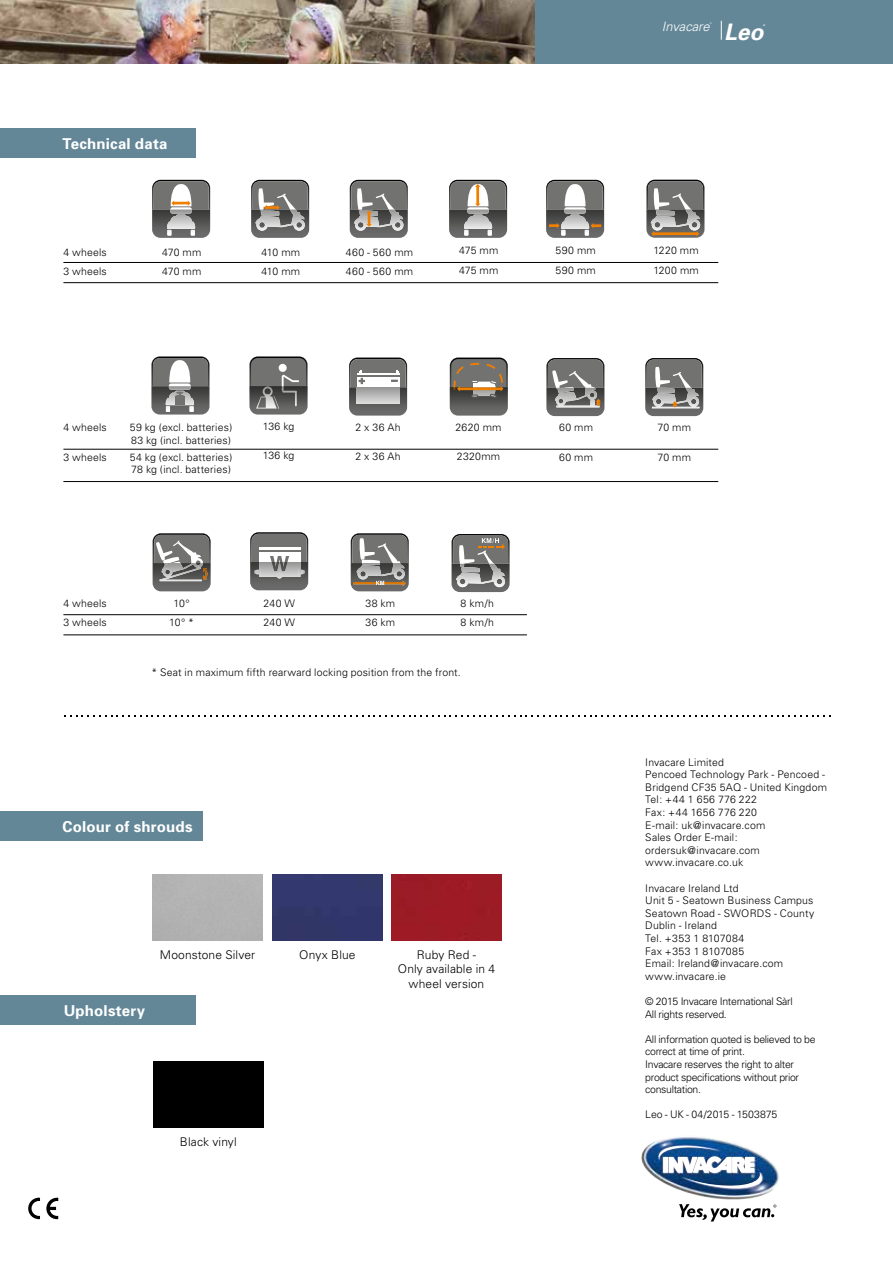
<style>
.page{position:relative;width:893px;height:1263px;background:#fff}
.page>*{position:absolute;margin:0;border:0;box-sizing:border-box;transform-origin:0 0}
.t1{font:italic 700 22.8px "Univers";color:#fff}
.t2{font:700 15px "Univers";letter-spacing:.015em;color:#fff}
.t3{font:italic 300 12.9px "Univers";color:#fff}
.t4{font:300 12px/14.4px "Univers";letter-spacing:.01em;color:#000;text-align:center}
.t5{font:300 10.5px/12.6px "Univers";letter-spacing:.01em;color:#000}
.t6{font:300 10.5px/12.6px "Univers";letter-spacing:-.03em;color:#000}
.t7{font:300 10.5px "Univers";letter-spacing:-.01em;color:#000}
.t8{font:300 10.5px/19.5px "Univers";letter-spacing:.05em;color:#000}
.t9{font:300 10.5px/19.5px "Univers";letter-spacing:-.015em;color:#000}
.t10{font:300 10.5px/19.5px "Univers";letter-spacing:.04em;color:#000}
.t11{font:italic 300 2.25px "Univers";color:#fff}
.t12{font:italic 700 2.25px "Univers";color:#fff}
</style>
<div class="page">
<img style="left:0;top:0;width:536px;height:64px">
<svg style="left:64px;top:716px;width:767px;height:1px"></svg>
<img style="left:641px;top:1137px;width:138px;height:63px">
<img style="left:658px;top:1143px;width:104px;height:48px">
<svg style="left:679px;top:1204px;width:97px;height:17px"></svg>
<div style="left:536px;top:0;width:357px;height:64px;background:#648798"></div>
<svg style="left:721px;top:21px;width:1px;height:19px"></svg>
<div style="left:0;top:128px;width:196px;height:30px;background:#648798"></div>
<div style="left:0;top:811px;width:203px;height:29px;background:#648798"></div>
<hr style="left:63px;top:262px;width:655px;height:1px;background:#000">
<img style="left:155px;top:236px;width:52px;height:2px">
<svg style="left:152px;top:180px;width:58px;height:56px"></svg>
<img style="left:251px;top:231px;width:58px;height:7px">
<svg style="left:251px;top:180px;width:58px;height:51px"></svg>
<img style="left:350px;top:231px;width:58px;height:7px">
<svg style="left:350px;top:180px;width:58px;height:51px"></svg>
<img style="left:452px;top:236px;width:52px;height:2px">
<svg style="left:449px;top:180px;width:58px;height:56px"></svg>
<img style="left:549px;top:236px;width:52px;height:2px">
<svg style="left:546px;top:180px;width:58px;height:56px"></svg>
<img style="left:652px;top:237px;width:47px;height:1px">
<svg style="left:646px;top:180px;width:58px;height:57px"></svg>
<img style="left:154px;top:412px;width:53px;height:2px">
<svg style="left:151px;top:356px;width:58px;height:56px"></svg>
<svg style="left:249px;top:356px;width:59px;height:58px"></svg>
<svg style="left:349px;top:358px;width:58px;height:29px"></svg>
<hr style="left:355px;top:375px;width:46px;height:2px;background:#727271">
<img style="left:349px;top:387px;width:58px;height:29px">
<svg style="left:357px;top:387px;width:43px;height:17px"></svg>
<svg style="left:450px;top:358px;width:58px;height:58px"></svg>
<img style="left:546px;top:407px;width:58px;height:9px">
<svg style="left:546px;top:358px;width:58px;height:49px"></svg>
<img style="left:645px;top:408px;width:58px;height:8px">
<svg style="left:645px;top:358px;width:58px;height:50px"></svg>
<img style="left:250px;top:578px;width:58px;height:12px">
<svg style="left:250px;top:532px;width:58px;height:46px"></svg>
<img style="left:351px;top:586px;width:57px;height:5px">
<svg style="left:351px;top:533px;width:58px;height:53px"></svg>
<img style="left:452px;top:587px;width:57px;height:5px">
<svg style="left:452px;top:534px;width:58px;height:53px"></svg>
<div style="left:272px;top:874px;width:110px;height:66px;background:#33386c"></div>
<div style="left:153px;top:1062px;width:110px;height:66px;background:#000"></div>
<div style="left:0;top:995px;width:196px;height:30px;background:#648798"></div>
<img style="left:153px;top:581px;width:58px;height:10px">
<svg style="left:153px;top:533px;width:58px;height:48px"></svg>
<hr style="left:63px;top:282px;width:655px;height:1px;background:#000">
<hr style="left:63px;top:449px;width:655px;height:1px;background:#000">
<hr style="left:63px;top:481px;width:655px;height:1px;background:#000">
<hr style="left:63px;top:614px;width:464px;height:1px;background:#000">
<hr style="left:63px;top:635px;width:464px;height:1px;background:#000">
<svg style="left:46px;top:1198px;width:12px;height:21px"></svg>
<svg style="left:28px;top:1198px;width:12px;height:21px"></svg>
<div style="left:391px;top:874px;width:110px;height:66px;background:#9b1b25"></div>
<p class="t3" style="left:662px;top:18px;width:49px">Invacare</p>
<p class="t11" style="left:710px;top:22px;width:3px">®</p>
<h1 class="t1" style="left:724px;top:18px;width:41px">Leo</h1>
<p class="t12" style="left:763px;top:24px;width:3px">®</p>
<h2 class="t2" style="left:63px;top:135px;width:106px">Technical data</h2>
<p class="t5" style="left:63px;top:242px;width:45px;line-height:19.5px">4 wheels<br>3 wheels</p>
<p class="t5" style="left:162px;top:242px;width:41px;line-height:19.5px">470 mm<br>470 mm</p>
<p class="t9" style="left:261px;top:242px;width:40px">410 mm<br>410 mm</p>
<p class="t8" style="left:346px;top:242px;width:69px">460 - 560 mm<br>460 - 560 mm</p>
<p class="t5" style="left:459px;top:241px;width:41px;line-height:19.5px">475 mm<br>475 mm</p>
<p class="t10" style="left:556px;top:241px;width:42px">590 mm<br>590 mm</p>
<p class="t5" style="left:653px;top:241px;width:47px;line-height:19.5px">1220 mm<br>1200 mm</p>
<p class="t5" style="left:63px;top:421px;width:45px">4 wheels</p>
<p class="t5" style="left:63px;top:451px;width:45px">3 wheels</p>
<p class="t5" style="left:130px;top:421px;width:104px">59 kg (excl. batteries)<br>83 kg (incl. batteries)</p>
<p class="t5" style="left:130px;top:451px;width:104px">54 kg (excl. batteries)<br>78 kg (incl. batteries)</p>
<p class="t5" style="left:263px;top:420px;width:33px">136 kg</p>
<p class="t5" style="left:263px;top:449px;width:33px">136 kg</p>
<p class="t5" style="left:355px;top:421px;width:47px">2 x 36 Ah</p>
<p class="t5" style="left:355px;top:450px;width:47px">2 x 36 Ah</p>
<p class="t5" style="left:456px;top:421px;width:47px">2620 mm</p>
<p class="t5" style="left:457px;top:450px;width:45px">2320mm</p>
<p class="t5" style="left:63px;top:593px;width:45px;line-height:19.5px">4 wheels<br>3 wheels</p>
<p class="t5" style="left:169px;top:593px;width:26px;line-height:19.5px;text-align:center">10°<br>10° *</p>
<p class="t5" style="left:263px;top:593px;width:33px;line-height:19.5px">240 W<br>240 W</p>
<p class="t5" style="left:365px;top:593px;width:31px;line-height:19.5px">38 km<br>36 km</p>
<p class="t5" style="left:461px;top:593px;width:35px;line-height:19.5px">8 km/h<br>8 km/h</p>
<p class="t5" style="left:151px;top:666px;width:311px">* Seat in maximum fifth rearward locking position from the front.</p>
<p class="t5" style="left:559px;top:421px;width:35px">60 mm</p>
<p class="t5" style="left:559px;top:451px;width:35px">60 mm</p>
<p class="t5" style="left:657px;top:421px;width:35px">70 mm</p>
<p class="t5" style="left:657px;top:451px;width:35px">70 mm</p>
<h2 class="t2" style="left:63px;top:817px;width:131px">Colour of shrouds</h2>
<p class="t4" style="left:160px;top:947px;width:97px">Moonstone Silver</p>
<h2 class="t2" style="left:64px;top:1001px;width:83px">Upholstery</h2>
<p class="t4" style="left:299px;top:947px;width:58px">Onyx Blue</p>
<p class="t4" style="left:398px;top:947px;width:99px">Ruby Red -<br>Only available in 4 wheel version</p>
<p class="t4" style="left:180px;top:1135px;width:58px">Black vinyl</p>
<p class="t5" style="left:645px;top:755px;width:183px">Invacare Limited<br>Pencoed Technology Park - Pencoed -<br>Bridgend CF35 5AQ - United Kingdom<br>Tel: +44 1 656 776 222<br>Fax: +44 1656 776 220<br>E-mail: uk@invacare.com<br>Sales Order E-mail: ordersuk@invacare.com www.invacare.co.uk</p>
<p class="t5" style="left:645px;top:881px;width:170px">Invacare Ireland Ltd<br>Unit 5 - Seatown Business Campus<br>Seatown Road - SWORDS - County<br>Dublin - Ireland<br>Tel. +353 1 8107084<br>Fax +353 1 8107085<br>Email: Ireland@invacare.com www.invacare.ie</p>
<p class="t6" style="left:645px;top:995px;width:149px">© 2015 Invacare International Sàrl<br>All rights reserved.</p>
<p class="t6" style="left:645px;top:1033px;width:172px">All information quoted is believed to be correct at time of print.<br>Invacare reserves the right to alter product specifications without prior consultation.</p>
<p class="t7" style="left:645px;top:1108px;width:134px">Leo - UK - 04/2015 - 1503875</p>
</div>
